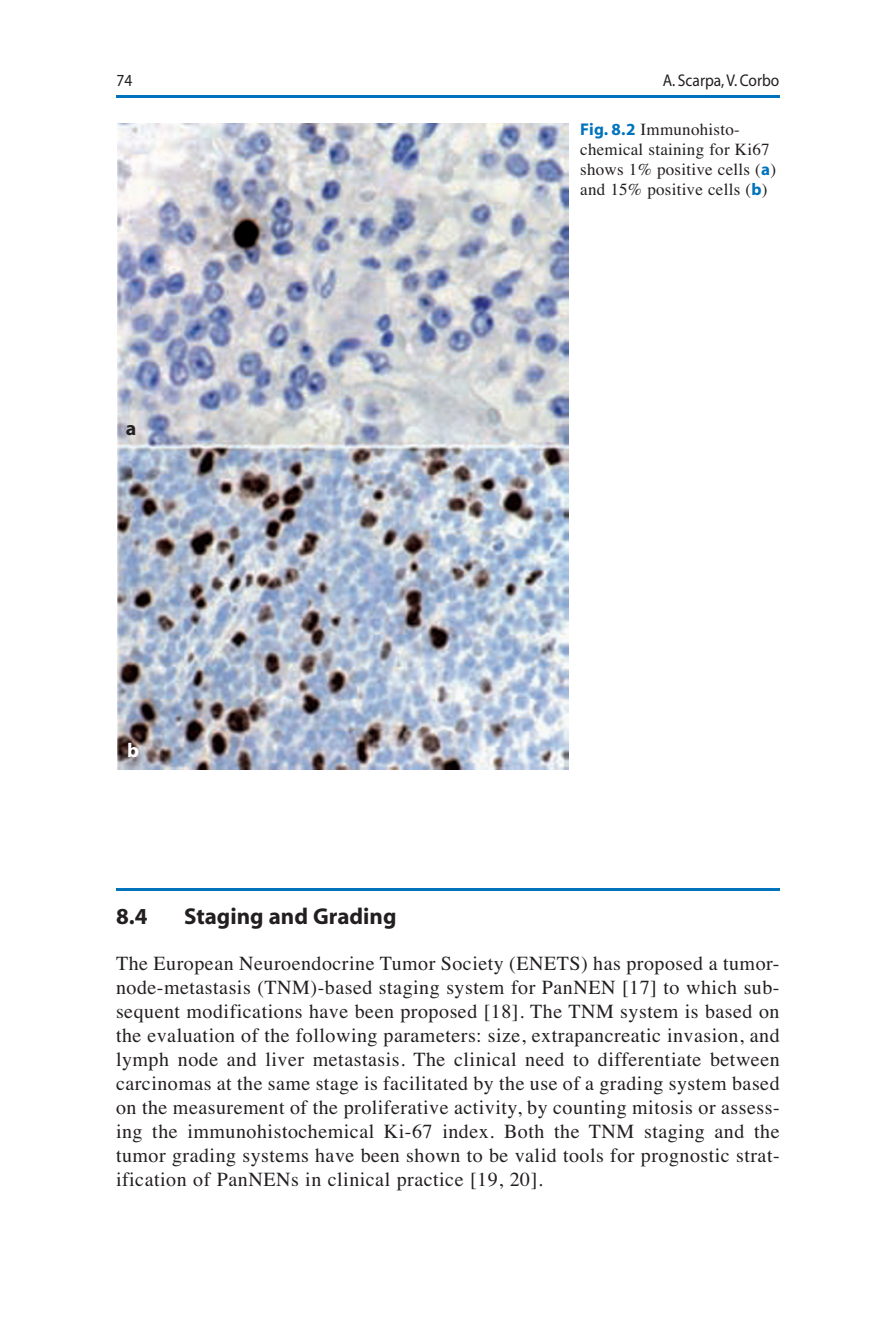
<style>
.page{position:relative;width:879px;height:1333px;background:#fff}
.page>*{position:absolute;margin:0;border:0;box-sizing:border-box;transform-origin:0 0}
.t1{font:700 23px "Myriad";color:#231f20}
.t2{font:20px/24px "Times";letter-spacing:.025em;color:#231f20;text-align:justify}
.t3{font:700 20px "Myriad";color:#fff}
.t4{font:700 20px "Myriad";color:#231f20}
.t5{font:17px/20px "Times";letter-spacing:.015em;color:#231f20}
.t6{font:17px "Myriad";color:#231f20;scale:.91 1}
.s1{font-family:"Myriad";font-weight:700;color:#0073bc}
</style>
<div class="page">
<hr style="left:116px;top:888px;width:663px;height:2px;background:#0073bc">
<hr style="left:116px;top:95px;width:663px;height:2px;background:#0073bc">
<img style="left:118px;top:123px;width:450px;height:646px">
<p class="t6" style="left:116px;top:74px;width:19px">74</p>
<p class="t6" style="left:663px;top:74px;width:130px">A. Scarpa, V. Corbo</p>
<p class="t5" style="left:580px;top:121px;width:197px"><span class="s1">Fig. 8.2</span> Immunohisto&shy;chemical staining for Ki67 shows 1% positive cells (<span class="s1">a</span>) and 15% positive cells (<span class="s1">b</span>)</p>
<p class="t4" style="left:126px;top:420px;width:12px">a</p>
<p class="t3" style="left:127px;top:743px;width:13px">b</p>
<p class="t1" style="left:116px;top:908px;width:33px">8.4</p>
<p class="t1" style="left:184px;top:908px;width:214px">Staging and Grading</p>
<p class="t2" style="left:116px;top:953px;width:665px">The European Neuroendocrine Tumor Society (ENETS) has proposed a tumor&shy;node-metastasis (TNM)-based staging system for PanNEN [17] to which sub&shy;sequent modifications have been proposed [18]. The TNM system is based on the evaluation of the following parameters: size, extrapancreatic invasion, and lymph node and liver metastasis. The clinical need to differentiate between carcinomas at the same stage is facilitated by the use of a grading system based on the measurement of the proliferative activity, by counting mitosis or assess&shy;ing the immunohistochemical Ki-67 index. Both the TNM staging and the tumor grading systems have been shown to be valid tools for prognostic strat&shy;ification of PanNENs in clinical practice [19, 20].</p>
</div>
